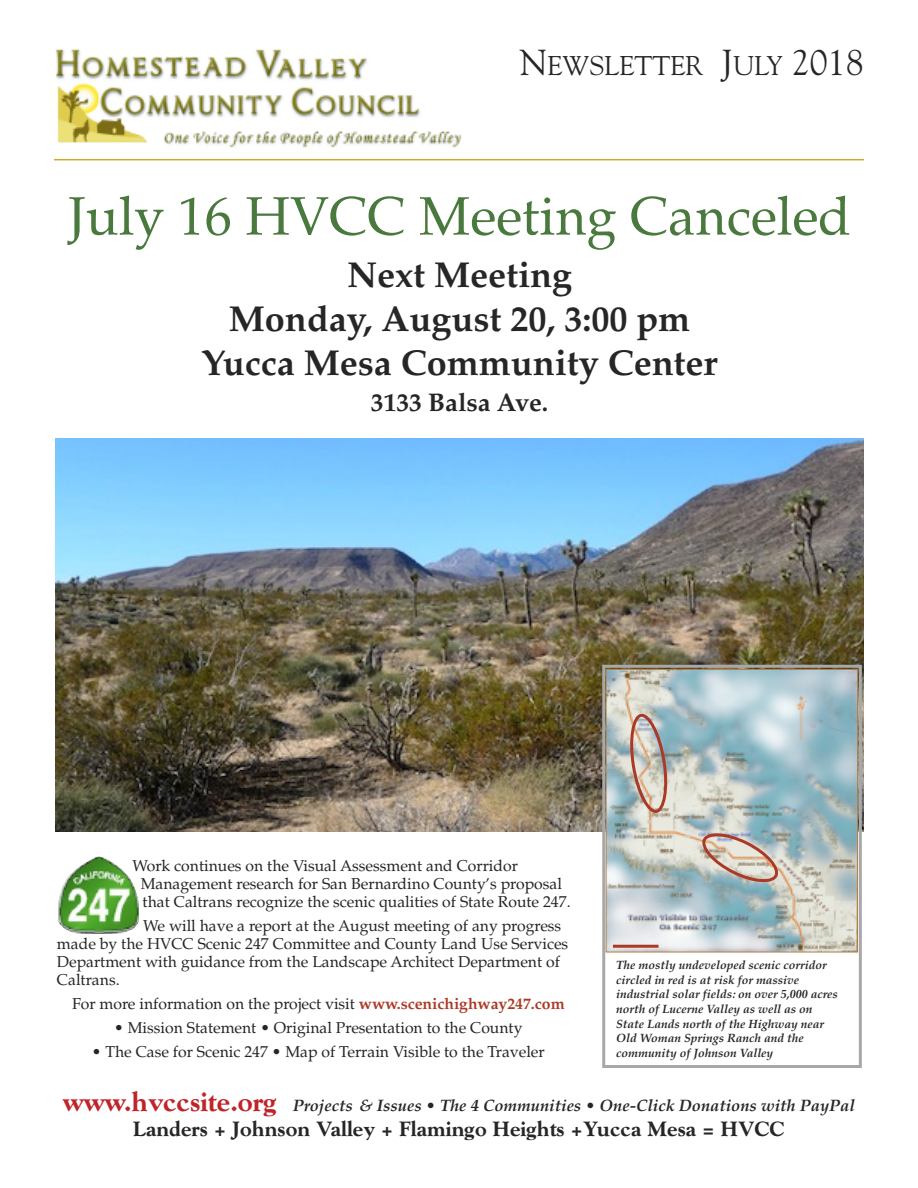
<style>
.page{position:relative;width:918px;height:1188px;background:#fff}
.page>*{position:absolute;margin:0;border:0;box-sizing:border-box;transform-origin:0 0}
.t1{font:54px "Palatino";color:#49793d}
.t2{font:700 36px/44px "Palatino";color:#272627;text-align:center}
.t3{font:27px "Goudy";color:#272627}
.t4{font:700 25.5px "Palatino";color:#272627}
.t5{font:800 21px "Goudy";color:#272627}
.t6{font:italic 700 16.5px "Palatino";color:#272627}
.t7{font:15.75px/18px "Palatino";color:#272627}
.t8{font:italic 700 12px/14.7px "Palatino";color:#272627}
.s1{font-size:36px}
.s2{font-weight:700;color:#ac3926}
.s3{font-family:"Goudy";font-weight:800;font-style:normal;font-size:27px;color:#c0242a}
</style>
<div class="page">
<img style="left:55px;top:439px;width:809px;height:392px">
<img style="left:55px;top:48px;width:424px;height:113px">
<hr style="left:54px;top:159px;width:810px;height:1px;background:#d6a532">
<img style="left:608px;top:671px;width:248px;height:280px">
<div style="left:606px;top:669px;width:252px;height:284px;border:1px solid #af7f49"></div>
<div style="left:602px;top:665px;width:260px;height:403px;border:3px solid #a9a8a9"></div>
<svg style="left:628px;top:712px;width:42px;height:103px;background:#c0b3ab"></svg>
<svg style="left:699px;top:830px;width:82px;height:55px;background:#c1b8b1"></svg>
<hr style="left:613px;top:945px;width:46px;height:3px;background:#ac3926">
<img style="left:58px;top:856px;width:81px;height:78px">
<h3 class="t3" style="left:520px;top:50px;width:346px"><span class="s1">N</span>EWSLETTER <span class="s1">J</span>ULY <span class="s1">2018</span></h3>
<h1 class="t1" style="left:68px;top:184px;width:785px">July 16 HVCC Meeting Canceled</h1>
<h2 class="t2" style="left:202px;top:253px;width:517px">Next Meeting<br>Monday, August 20, 3:00 pm<br>Yucca Mesa Community Center</h2>
<h3 class="t4" style="left:371px;top:387px;width:179px">3133 Balsa Ave.</h3>
<p class="t7" style="left:141px;top:856px;width:431px;text-indent:-8px">Work continues on the Visual Assessment and Corridor<br>Management research for San Bernardino County’s proposal that Caltrans recognize the scenic qualities of State Route 247.</p>
<p class="t7" style="left:57px;top:916px;width:513px;text-indent:86px">We will have a report at the August meeting of any progress made by the HVCC Scenic 247 Committee and County Land Use Services Department with guidance from the Landscape Architect Department of Caltrans.</p>
<p class="t7" style="left:72px;top:994px;width:494px">For more information on the project visit <span class="s2">www.scenichighway247.com</span></p>
<p class="t7" style="left:114px;top:1018px;width:410px">• Mission Statement • Original Presentation to the County</p>
<p class="t7" style="left:92px;top:1042px;width:454px">• The Case for Scenic 247 • Map of Terrain Visible to the Traveler</p>
<p class="t8" style="left:616px;top:958px;width:223px">The mostly undeveloped scenic corridor circled in red is at risk for massive industrial solar fields: on over 5,000 acres north of Lucerne Valley as well as on State Lands north of the Highway near Old Woman Springs Ranch and the community of Johnson Valley</p>
<p class="t6" style="left:63px;top:1095px;width:793px"><span class="s3">www.hvccsite.org</span> Projects &amp; Issues • The 4 Communities • One-Click Donations with PayPal</p>
<h3 class="t5" style="left:133px;top:1121px;width:653px">Landers + Johnson Valley + Flamingo Heights +Yucca Mesa = HVCC</h3>
</div>
